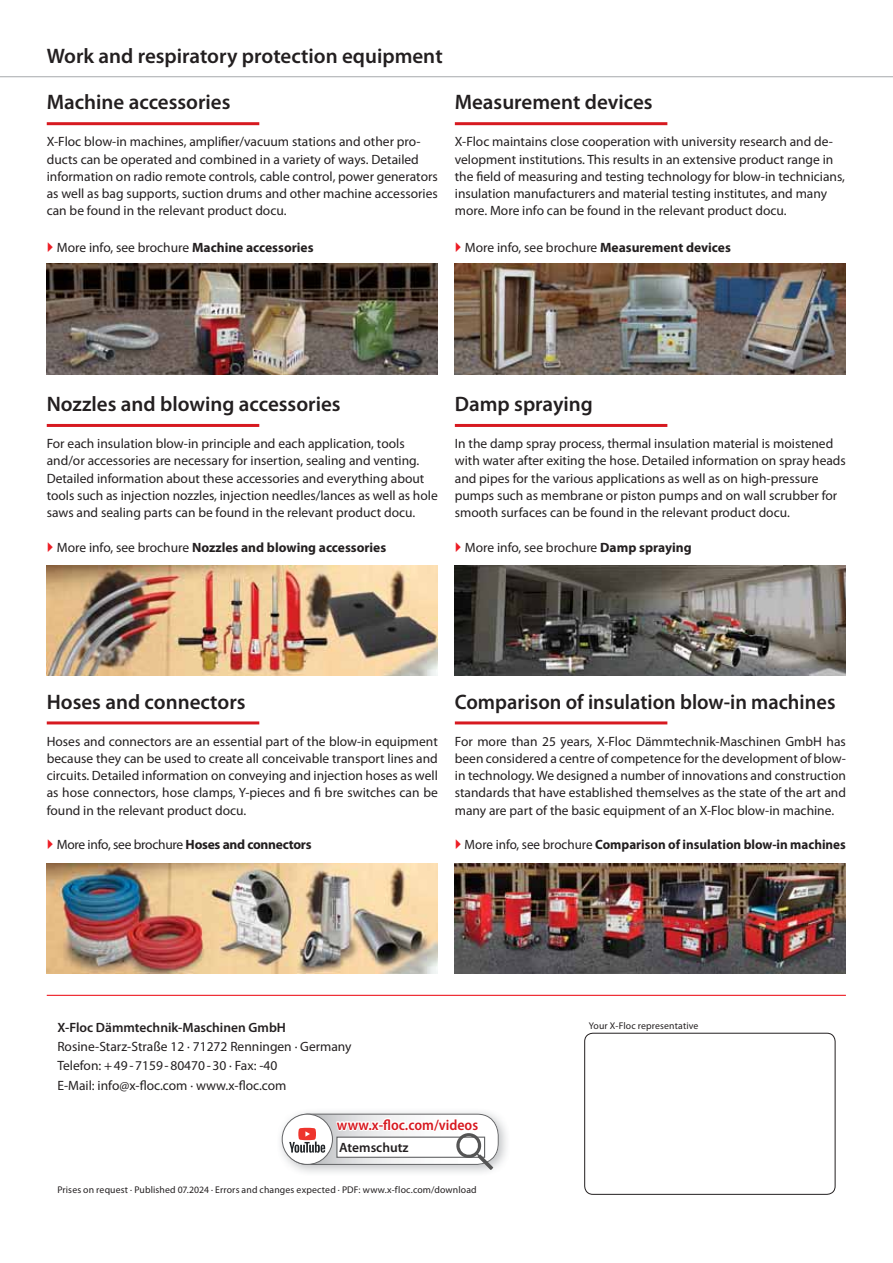
<style>
.page{position:relative;width:893px;height:1263px;background:#fff}
.page>*{position:absolute;margin:0;border:0;box-sizing:border-box;transform-origin:0 0}
.t1{font:600 21px "Myriad Pro";color:#231f20}
.t2{font:600 semi-condensed 15px "Myriad Pro";color:#d71920}
.t3{font:13.5px/17.2px "Myriad Pro";color:#231f20}
.t4{font:700 13.5px "Myriad Pro";color:#231f20}
.t5{font:600 13.5px "Myriad Pro";color:#231f20}
.t6{font:13.5px "Myriad Pro";letter-spacing:-.02em;color:#231f20}
.t7{font:9.75px "Myriad Pro";letter-spacing:.015em;color:#231f20}
.s1{font-weight:700}
.s2{font-weight:400}
</style>
<div class="page">
<hr style="left:0;top:76px;width:893px;height:1px;background:#a7a9ac">
<hr style="left:47px;top:995px;width:799px;height:1px;background:#ed1c24">
<div style="left:584px;top:1033px;width:251px;height:162px;border:1px solid #231f20;border-radius:8px"></div>
<img style="left:47px;top:863px;width:391px;height:110px">
<img style="left:455px;top:863px;width:391px;height:110px">
<img style="left:47px;top:264px;width:391px;height:110px">
<img style="left:47px;top:566px;width:391px;height:110px">
<img style="left:455px;top:264px;width:391px;height:110px">
<img style="left:455px;top:566px;width:391px;height:110px">
<hr style="left:47px;top:122px;width:212px;height:3px;background:#d71920">
<hr style="left:455px;top:122px;width:212px;height:3px;background:#d71920">
<hr style="left:47px;top:424px;width:212px;height:3px;background:#d71920">
<hr style="left:455px;top:424px;width:212px;height:3px;background:#d71920">
<hr style="left:47px;top:721px;width:212px;height:3px;background:#d71920">
<hr style="left:455px;top:721px;width:212px;height:3px;background:#d71920">
<img style="left:280px;top:1120px;width:226px;height:44px">
<svg style="left:286px;top:1112px;width:213px;height:61px"></svg>
<h1 class="t1" style="left:47px;top:48px;width:397px">Work and respiratory protection equipment</h1>
<h1 class="t1" style="left:47px;top:94px;width:185px">Machine accessories</h1>
<h1 class="t1" style="left:455px;top:94px;width:199px">Measurement devices</h1>
<p class="t3" style="left:47px;top:134px;width:393px">X-Floc blow-in machines, amplifier/vacuum stations and other pro&shy;ducts can be operated and combined in a variety of ways. Detailed information on radio remote controls, cable control, power generators as well as bag supports, suction drums and other machine accessories can be found in the relevant product docu.</p>
<p class="t3" style="left:57px;top:240px;width:258px">More info, see brochure <span class="s1">Machine accessories</span></p>
<p class="t3" style="left:455px;top:134px;width:392px">X-Floc maintains close cooperation with university research and de&shy;velopment institutions. This results in an extensive product range in the field of measuring and testing technology for blow-in technicians, insulation manufacturers and material testing institutes, and many more. More info can be found in the relevant product docu.</p>
<p class="t3" style="left:465px;top:240px;width:268px">More info, see brochure <span class="s1">Measurement devices</span></p>
<h1 class="t1" style="left:47px;top:396px;width:295px">Nozzles and blowing accessories</h1>
<h1 class="t1" style="left:455px;top:396px;width:140px">Damp spraying</h1>
<p class="t3" style="left:47px;top:436px;width:393px">For each insulation blow-in principle and each application, tools and/or accessories are necessary for insertion, sealing and venting.<br>Detailed information about these accessories and everything about tools such as injection nozzles, injection needles/lances as well as hole saws and sealing parts can be found in the relevant product docu.</p>
<p class="t4" style="left:57px;top:542px;width:331px"><span class="s2">More info, see brochure</span> Nozzles and blowing accessories</p>
<p class="t3" style="left:455px;top:436px;width:392px">In the damp spray process, thermal insulation material is moistened with water after exiting the hose. Detailed information on spray heads and pipes for the various applications as well as on high-pressure pumps such as membrane or piston pumps and on wall scrubber for smooth surfaces can be found in the relevant product docu.</p>
<p class="t3" style="left:465px;top:539px;width:228px">More info, see brochure <span class="s1">Damp spraying</span></p>
<h1 class="t1" style="left:47px;top:694px;width:200px">Hoses and connectors</h1>
<h1 class="t1" style="left:455px;top:694px;width:382px">Comparison of insulation blow-in machines</h1>
<p class="t3" style="left:47px;top:733px;width:393px;text-align:justify">Hoses and connectors are an essential part of the blow-in equipment because they can be used to create all conceivable transport lines and circuits. Detailed information on conveying and injection hoses as well as hose connectors, hose clamps, Y-pieces and fi bre switches can be found in the relevant product docu.</p>
<p class="t6" style="left:57px;top:839px;width:256px">More info, see brochure <span class="s1">Hoses and connectors</span></p>
<p class="t3" style="left:455px;top:733px;width:393px;text-align:justify">For more than 25 years, X-Floc Dämmtechnik-Maschinen GmbH has been considered a centre of competence for the development of blow&shy;in technology. We designed a number of innovations and construction standards that have established themselves as the state of the art and many are part of the basic equipment of an X-Floc blow-in machine.</p>
<p class="t4" style="left:465px;top:839px;width:383px"><span class="s2">More info, see brochure</span> Comparison of insulation blow-in machines</p>
<p class="t5" style="left:57px;top:1022px;width:230px">X-Floc Dämmtechnik-Maschinen GmbH</p>
<p class="t3" style="left:57px;top:1038px;width:296px;line-height:19.2px">Rosine-Starz-Straße 12 · 71272 Renningen · Germany<br>Telefon: + 49 - 7159 - 80470 - 30 · Fax: -40<br>E-Mail: info@x-floc.com · www.x-floc.com</p>
<p class="t7" style="left:589px;top:1022px;width:111px">Your X-Floc representative</p>
<p class="t2" style="left:337px;top:1116px;width:143px">www.x-floc.com/videos</p>
<p class="t5" style="left:339px;top:1143px;width:71px">Atemschutz</p>
<p class="t7" style="left:57px;top:1186px;width:421px">Prises on request · Published 07.2024 · Errors and changes expected · PDF: www.x-floc.com/download</p>
</div>
